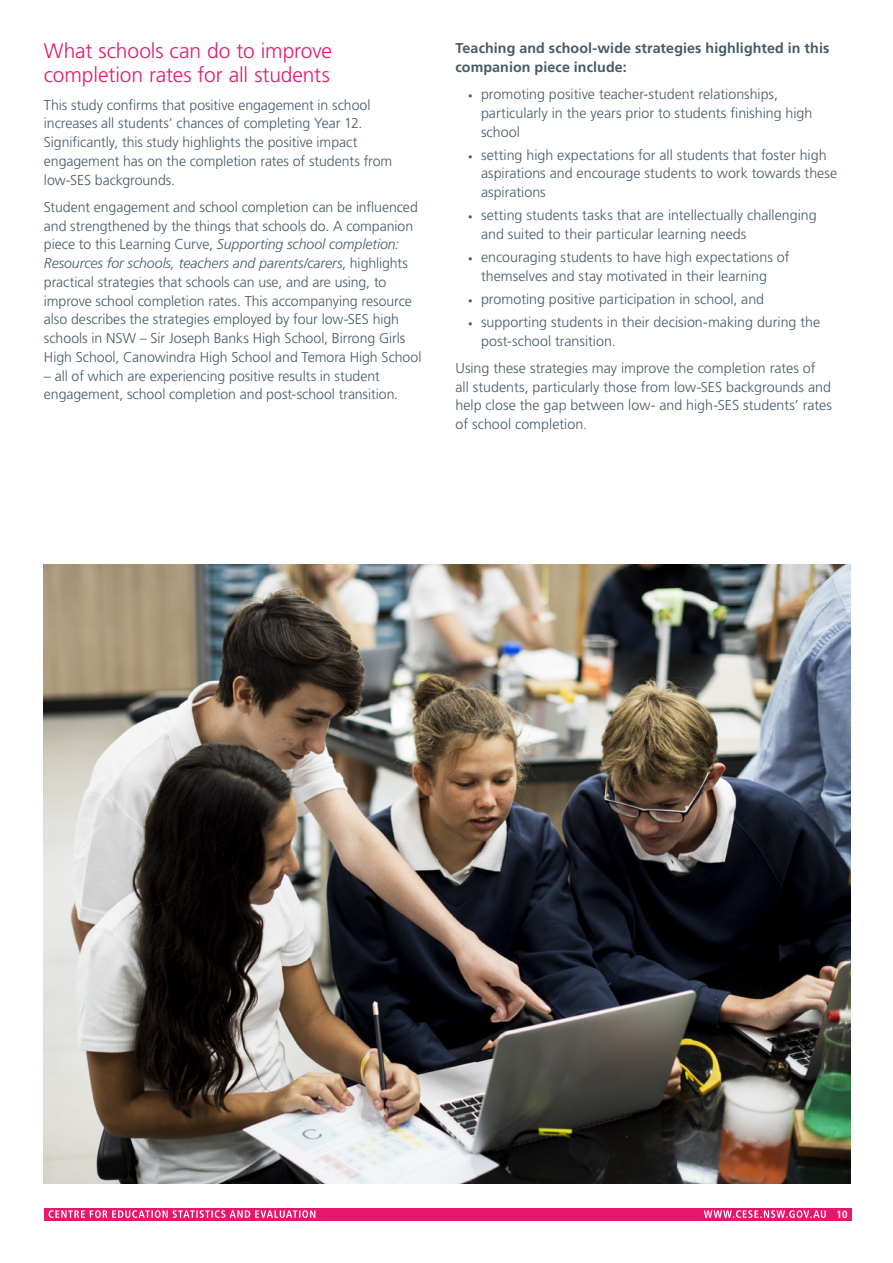
<style>
.page{position:relative;width:893px;height:1263px;background:#fff}
.page>*{position:absolute;margin:0;border:0;box-sizing:border-box;transform-origin:0 0}
.t1{font:300 21px/24px "Frutiger LT Pro";letter-spacing:-.005em;color:#e6186d}
.t2{font:300 14.25px/18.8px "Frutiger LT Pro";color:#465a6a}
.t3{font:700 14.25px/18.8px "Frutiger LT Pro";letter-spacing:.005em;color:#465a6a}
.t4{font:700 condensed 10.5px "Frutiger LT Pro";color:#fff}
.s1{font-style:italic}
.s2{font-size:9px}
</style>
<div class="page">
<div style="left:44px;top:1208px;width:808px;height:12px;background:#e6186d"></div>
<svg style="left:49px;top:1210px;width:266px;height:8px"></svg>
<svg style="left:704px;top:1210px;width:122px;height:8px"></svg>
<img style="left:44px;top:564px;width:806px;height:619px">
<h2 class="t1" style="left:44px;top:39px;width:290px">What schools can do to improve completion rates for all students</h2>
<p class="t2" style="left:44px;top:95px;width:350px">This study confirms that positive engagement in school increases all students’ chances of completing Year 12.<br>Significantly, this study highlights the positive impact engagement has on the completion rates of students from low-SES backgrounds.</p>
<p class="t2" style="left:44px;top:198px;width:379px">Student engagement and school completion can be influenced and strengthened by the things that schools do. A companion piece to this Learning Curve, <span class="s1">Supporting school completion:<br>Resources for schools, teachers and parents/carers</span>, highlights practical strategies that schools can use, and are using, to improve school completion rates. This accompanying resource also describes the strategies employed by four low-SES high schools in NSW – Sir Joseph Banks High School, Birrong Girls High School, Canowindra High School and Temora High School</p>
<p class="t2" style="left:44px;top:366px;width:356px">– all of which are experiencing positive results in student engagement, school completion and post-school transition.</p>
<h3 class="t3" style="left:455px;top:39px;width:375px">Teaching and school-wide strategies highlighted in this companion piece include:</h3>
<p class="t2" style="left:481px;top:85px;width:333px;text-indent:-13px"><span class="s2">•</span> promoting positive teacher-student relationships, particularly in the years prior to students finishing high school</p>
<p class="t2" style="left:481px;top:146px;width:358px;text-indent:-13px"><span class="s2">•</span> setting high expectations for all students that foster high aspirations and encourage students to work towards these aspirations</p>
<p class="t2" style="left:481px;top:206px;width:337px;text-indent:-13px"><span class="s2">•</span> setting students tasks that are intellectually challenging and suited to their particular learning needs</p>
<p class="t2" style="left:481px;top:248px;width:310px;text-indent:-13px"><span class="s2">•</span> encouraging students to have high expectations of themselves and stay motivated in their learning</p>
<p class="t2" style="left:468px;top:290px;width:297px"><span class="s2">•</span> promoting positive participation in school, and</p>
<p class="t2" style="left:481px;top:313px;width:341px;text-indent:-13px"><span class="s2">•</span> supporting students in their decision-making during the post-school transition.</p>
<p class="t2" style="left:455px;top:359px;width:378px">Using these strategies may improve the completion rates of all students, particularly those from low-SES backgrounds and help close the gap between low- and high-SES students’ rates of school completion.</p>
<p class="t4" style="left:836px;top:1208px;width:13px">10</p>
</div>
